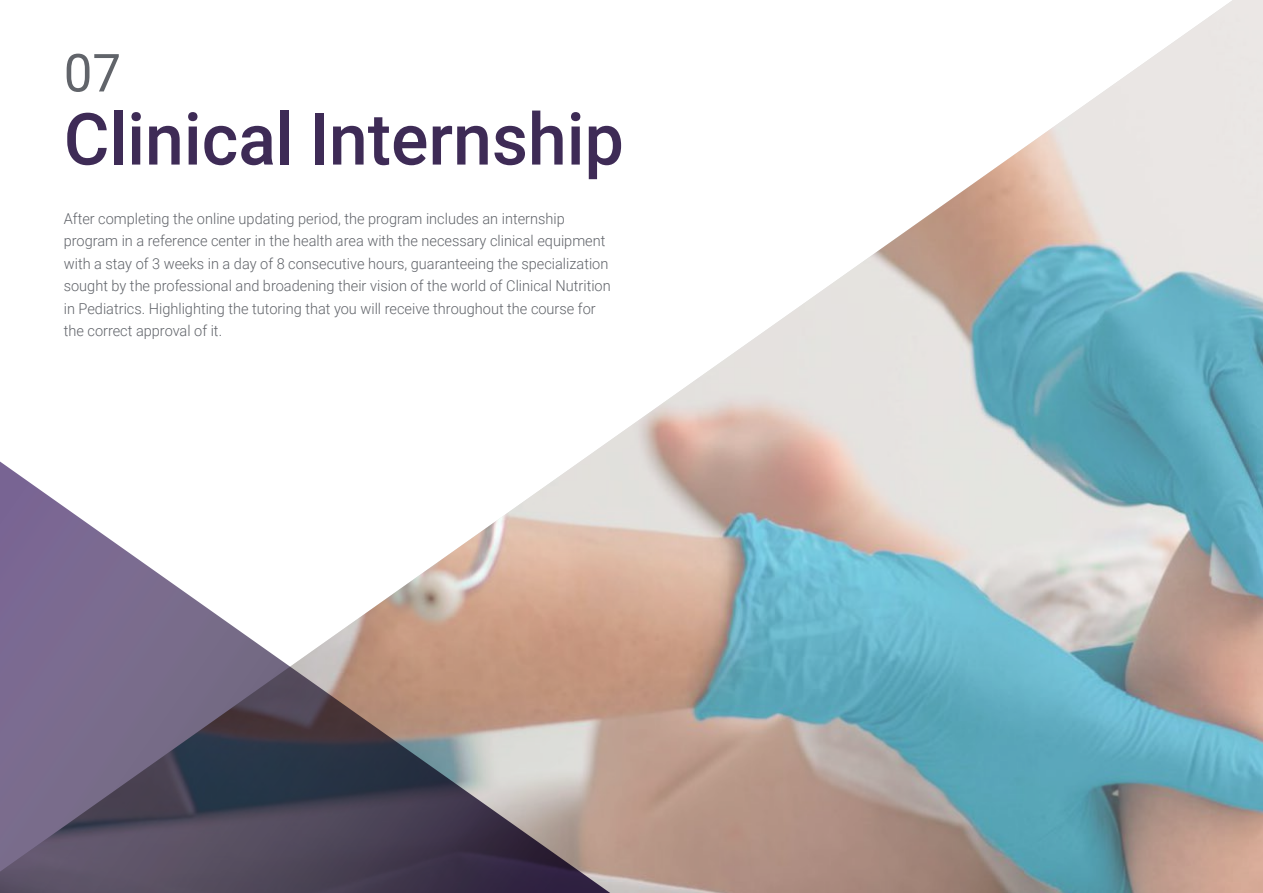
<style>
.page{position:relative;width:1263px;height:893px;background:#fff}
.page>*{position:absolute;margin:0;border:0;box-sizing:border-box;transform-origin:0 0}
.t1{font:500 72px "Roboto";color:#3e2b56}
.t2{font:52.5px "Roboto";color:#61646a}
.t3{font:300 15px/22.5px "Roboto";color:#61646a}
</style>
<div class="page">
<img style="left:602px;top:0;width:661px;height:893px">
<svg style="left:0;top:446px;width:640px;height:447px"></svg>
<h2 class="t2" style="left:64px;top:36px;width:59px">07</h2>
<h1 class="t1" style="left:64px;top:89px;width:562px">Clinical Internship</h1>
<p class="t3" style="left:64px;top:207px;width:548px">After completing the online updating period, the program includes an internship program in a reference center in the health area with the necessary clinical equipment with a stay of 3 weeks in a day of 8 consecutive hours, guaranteeing the specialization sought by the professional and broadening their vision of the world of Clinical Nutrition in Pediatrics. Highlighting the tutoring that you will receive throughout the course for the correct approval of it.</p>
</div>
